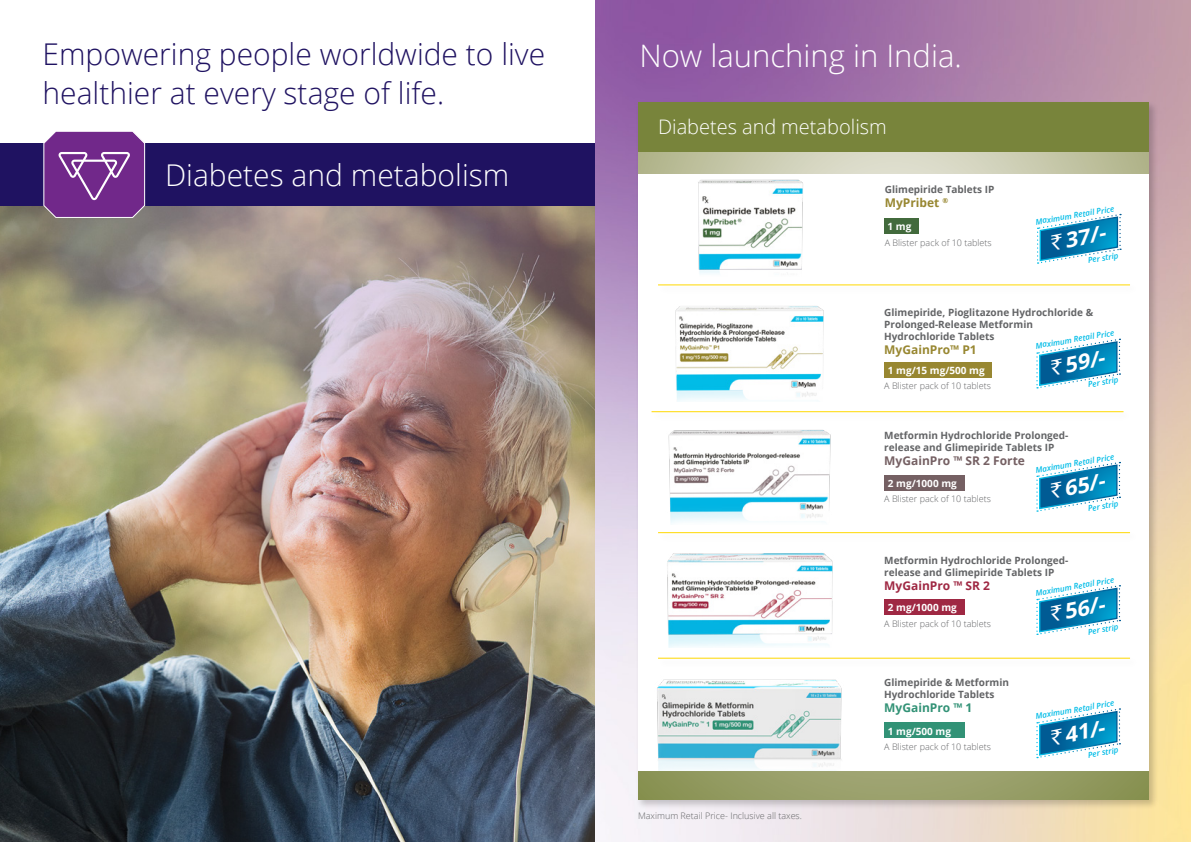
<style>
.page{position:relative;width:1191px;height:842px;background:#fff}
.page>*{position:absolute;margin:0;border:0;box-sizing:border-box;transform-origin:0 0}
.t1{font:300 31px "Open Sans";color:#fff}
.t2{font:300 30px/39px "Open Sans";color:#1f1261}
.t3{font:300 30px "Open Sans";color:#fff}
.t4{font:italic 700 21.1px "Open Sans";color:#fff;scale:1.04 1}
.t5{font:300 20px "Open Sans";color:#fff}
.t6{font:700 12px "Open Sans";color:#988731}
.t7{font:700 12px "Open Sans";color:#756063}
.t8{font:700 12px "Open Sans";color:#9f2843}
.t9{font:700 12px "Open Sans";color:#329276}
.t10{font:700 10px/12px "Open Sans";color:#636466}
.t11{font:700 10px "Open Sans";color:#fff}
.t12{font:300 9px "Open Sans";color:#636466}
.t13{font:italic 600 8px "Open Sans";color:#00bce7}
.s1{font-family:"Rupee Foradian";font-weight:400}
</style>
<div class="page">
<img style="left:0;top:205px;width:595px;height:637px">
<div style="left:0;top:143px;width:595px;height:62px;background:#1f1261"></div>
<img style="left:595px;top:0;width:596px;height:842px">
<div style="left:636px;top:100px;width:522px;height:710px;background:#000;opacity:.2"></div>
<svg style="left:638px;top:152px;width:510px;height:647px;background:#acb186"></svg>
<div style="left:638px;top:174px;width:511px;height:597px;background:#fff"></div>
<svg style="left:1036px;top:708px;width:84px;height:50px"></svg>
<img style="left:657px;top:679px;width:185px;height:92px">
<div style="left:884px;top:723px;width:80px;height:15px;background:#329276"></div>
<svg style="left:1037px;top:214px;width:84px;height:50px"></svg>
<img style="left:698px;top:179px;width:105px;height:95px">
<div style="left:885px;top:218px;width:34px;height:16px;background:#426a3c"></div>
<svg style="left:1036px;top:462px;width:84px;height:50px"></svg>
<img style="left:668px;top:430px;width:163px;height:94px">
<div style="left:884px;top:475px;width:80px;height:15px;background:#756063"></div>
<svg style="left:1036px;top:338px;width:84px;height:51px"></svg>
<img style="left:675px;top:306px;width:149px;height:95px">
<div style="left:884px;top:362px;width:108px;height:16px;background:#988731"></div>
<svg style="left:1036px;top:585px;width:84px;height:50px"></svg>
<img style="left:667px;top:553px;width:166px;height:94px">
<div style="left:884px;top:599px;width:80px;height:16px;background:#9f2843"></div>
<div style="left:638px;top:102px;width:510px;height:50px;background:#78843b"></div>
<svg style="left:43px;top:131px;width:103px;height:87px;background:#814397"></svg>
<div style="left:656px;top:282px;width:483px;height:13px;background:#000;opacity:.2"></div>
<hr style="left:658px;top:285px;width:472px;height:1px;background:#ffd800">
<div style="left:650px;top:409px;width:482px;height:13px;background:#000;opacity:.2"></div>
<hr style="left:651px;top:411px;width:472px;height:1px;background:#ffd800">
<div style="left:656px;top:530px;width:483px;height:13px;background:#000;opacity:.2"></div>
<hr style="left:658px;top:532px;width:472px;height:1px;background:#ffd800">
<div style="left:656px;top:656px;width:483px;height:13px;background:#000;opacity:.2"></div>
<hr style="left:658px;top:658px;width:472px;height:1px;background:#ffd800">
<h2 class="t2" style="left:43px;top:34px;width:504px">Empowering people worldwide to live healthier at every stage of life.</h2>
<h2 class="t3" style="left:165px;top:154px;width:346px">Diabetes and metabolism</h2>
<h1 class="t1" style="left:639px;top:34px;width:324px">Now launching in India.</h1>
<h3 class="t5" style="left:658px;top:113px;width:230px">Diabetes and metabolism</h3>
<p class="t10" style="left:885px;top:183px;width:111px">Glimepiride Tablets IP</p>
<p class="t6" style="left:885px;top:194px;width:65px">MyPribet <sup>®</sup></p>
<p class="t12" style="left:885px;top:236px;width:108px">A Blister pack of 10 tablets</p>
<p class="t11" style="left:887px;top:219px;width:25px">1 mg</p>
<p class="t13" style="left:1034px;top:217px;width:81px;rotate:-10deg">Maximum Retail Price</p>
<p class="t13" style="left:1087px;top:255px;width:32px;rotate:-10deg">Per strip</p>
<h3 class="t4" style="left:1047px;top:229px;width:55px;rotate:-11deg"><span class="s1">`</span> 37/-</h3>
<p class="t10" style="left:884px;top:306px;width:210px">Glimepiride, Pioglitazone Hydrochloride &amp;<br>Prolonged-Release Metformin<br>Hydrochloride Tablets</p>
<p class="t6" style="left:884px;top:341px;width:94px">MyGainPro™ P1</p>
<p class="t12" style="left:884px;top:380px;width:108px">A Blister pack of 10 tablets</p>
<p class="t13" style="left:1034px;top:341px;width:81px;rotate:-10deg">Maximum Retail Price</p>
<p class="t13" style="left:1087px;top:379px;width:32px;rotate:-10deg">Per strip</p>
<h3 class="t4" style="left:1046px;top:353px;width:55px;rotate:-11deg"><span class="s1">`</span> 59/-</h3>
<p class="t11" style="left:888px;top:363px;width:98px">1 mg/15 mg/500 mg</p>
<p class="t10" style="left:884px;top:429px;width:186px">Metformin Hydrochloride Prolonged&shy;release and Glimepiride Tablets IP</p>
<p class="t7" style="left:884px;top:452px;width:142px">MyGainPro ™ SR 2 Forte</p>
<p class="t12" style="left:884px;top:493px;width:108px">A Blister pack of 10 tablets</p>
<p class="t13" style="left:1034px;top:465px;width:81px;rotate:-10deg">Maximum Retail Price</p>
<p class="t13" style="left:1087px;top:503px;width:32px;rotate:-10deg">Per strip</p>
<h3 class="t4" style="left:1046px;top:477px;width:55px;rotate:-11deg"><span class="s1">`</span> 65/-</h3>
<p class="t11" style="left:888px;top:476px;width:70px">2 mg/1000 mg</p>
<p class="t10" style="left:884px;top:554px;width:186px">Metformin Hydrochloride Prolonged&shy;release and Glimepiride Tablets IP</p>
<p class="t8" style="left:884px;top:577px;width:107px">MyGainPro ™ SR 2</p>
<p class="t12" style="left:884px;top:617px;width:108px">A Blister pack of 10 tablets</p>
<p class="t13" style="left:1034px;top:588px;width:81px;rotate:-10deg">Maximum Retail Price</p>
<p class="t13" style="left:1087px;top:626px;width:32px;rotate:-10deg">Per strip</p>
<h3 class="t4" style="left:1046px;top:600px;width:55px;rotate:-11deg"><span class="s1">`</span> 56/-</h3>
<p class="t11" style="left:888px;top:601px;width:70px">2 mg/1000 mg</p>
<p class="t12" style="left:638px;top:809px;width:165px">Maximum Retail Price- Inclusive all taxes.</p>
<p class="t10" style="left:884px;top:677px;width:126px;line-height:11.4px">Glimepiride &amp; Metformin<br>Hydrochloride Tablets</p>
<p class="t9" style="left:884px;top:699px;width:90px">MyGainPro ™ 1</p>
<p class="t12" style="left:884px;top:741px;width:108px">A Blister pack of 10 tablets</p>
<p class="t11" style="left:888px;top:724px;width:65px">1 mg/500 mg</p>
<p class="t13" style="left:1034px;top:711px;width:81px;rotate:-10deg">Maximum Retail Price</p>
<p class="t13" style="left:1087px;top:749px;width:32px;rotate:-10deg">Per strip</p>
<h3 class="t4" style="left:1046px;top:723px;width:55px;rotate:-11deg"><span class="s1">`</span> 41/-</h3>
</div>
